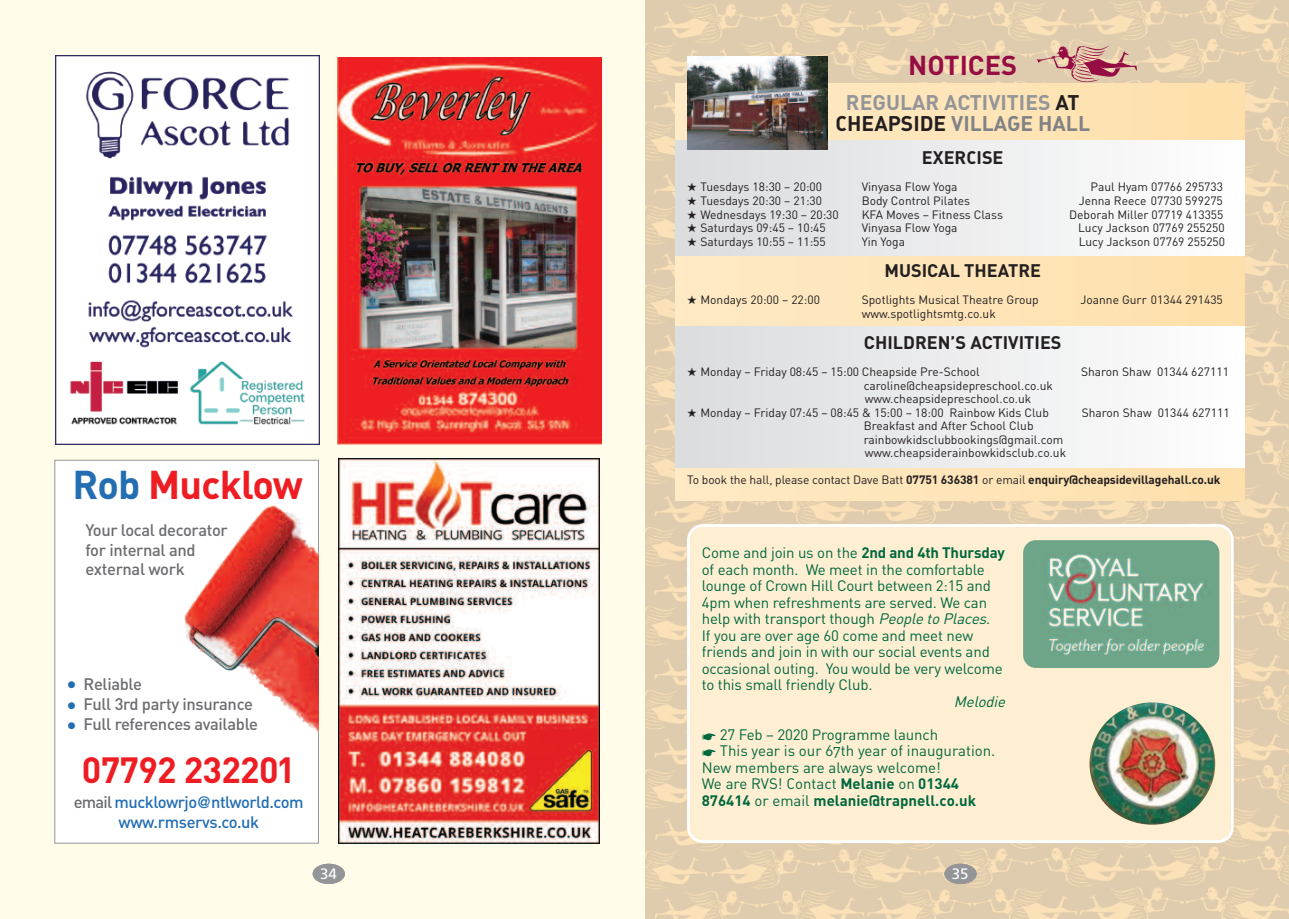
<style>
.page{position:relative;width:1289px;height:919px;background:#fff}
.page>*{position:absolute;margin:0;border:0;box-sizing:border-box;transform-origin:0 0}
.t1{font:700 39.75px "DIN";letter-spacing:-.02em;color:#ee1d23}
.t2{font:700 36px "DIN";letter-spacing:-.02em;color:#ee1d23}
.t3{font:700 27px "DIN";color:#950d43}
.t4{font:21px "DIN Bold Alternate";color:#808285}
.t5{font:700 21px "DIN";color:#939598}
.t6{font:700 18px "DIN";color:#231f20}
.t7{font:18px "DIN Bold Alternate";color:#231f20}
.t8{font:500 16.5px "DIN";letter-spacing:-.02em;color:#6c6d70}
.t9{font:500 16.5px/20.1px "DIN";letter-spacing:-.03em;color:#236eb2;text-align:center}
.t10{font:16.5px/19.8px "DIN Medium Alternate";letter-spacing:-.02em;color:#6c6d70}
.t11{font:15px/16.5px "DIN";letter-spacing:-.01em;color:#00673e}
.t12{font:15px/16.5px "DIN Regular Alternate";color:#00673e}
.t13{font:700 15px "DIN";color:#00673e}
.t14{font:italic 15px "DIN";color:#00673e}
.t15{font:15px "Frutiger";color:#fff}
.t16{font:12px/13.5px "DIN";color:#231f20}
.t17{font:700 12px "DIN";letter-spacing:-.01em;color:#231f20}
.s1{color:#236eb2}
.s2{font-family:"Ping Fang SC";font-weight:200;font-size:9px;color:#236eb2}
.s3{color:#6c6d70}
.s4{font-family:"Frutiger";font-weight:400}
.s5{font-family:"DIN Bold Alternate";font-weight:400;color:#231f20}
.s6{color:#231f20}
.s7{font-weight:400}
.s8{font-weight:700}
.s9{font-style:italic}
.s10{font-family:"DIN";font-weight:700}
.s11{font-family:"DIN Regular Alternate";font-weight:400}
</style>
<div class="page">
<div style="left:0;top:0;width:644px;height:918px;background:#fffdea"></div>
<img style="left:645px;top:0;width:643px;height:918px">
<div style="left:944px;top:863px;width:32px;height:20px;background:#939598;border-radius:50%"></div>
<div style="left:313px;top:863px;width:32px;height:20px;background:#939598;border-radius:50%"></div>
<div style="left:687px;top:524px;width:546px;height:319px;background:#feefd2"></div>
<div style="left:675px;top:84px;width:569px;height:416px;background:#fee4b8"></div>
<div style="left:675px;top:140px;width:569px;height:115px;background:linear-gradient(to right,#dbdcde,#fefefe)"></div>
<div style="left:675px;top:326px;width:569px;height:141px;background:linear-gradient(to right,#dbdcde,#fefefe)"></div>
<img style="left:687px;top:56px;width:140px;height:93px">
<img style="left:337px;top:57px;width:264px;height:388px">
<img style="left:338px;top:458px;width:261px;height:385px">
<div style="left:55px;top:460px;width:263px;height:382px;background:#fff"></div>
<div style="left:54px;top:460px;width:265px;height:383px;border:1px solid #939598"></div>
<img style="left:184px;top:503px;width:135px;height:250px">
<img style="left:55px;top:55px;width:264px;height:390px">
<img style="left:1023px;top:540px;width:196px;height:128px;border-radius:13px">
<img style="left:1089px;top:702px;width:126px;height:122px;border-radius:50%">
<svg style="left:1035px;top:19px;width:107px;height:65px;background:#e6d1af"></svg>
<h1 class="t1" style="left:72px;top:461px;width:232px"><span class="s1">Rob</span> Mucklow</h1>
<h3 class="t10" style="left:85px;top:520px;width:144px">Your local decorator for internal and external work</h3>
<h3 class="t8" style="left:67px;top:674px;width:76px"><span class="s2">●</span> Reliable</h3>
<h3 class="t8" style="left:67px;top:694px;width:187px"><span class="s2">●</span> Full 3rd party insurance</h3>
<h3 class="t8" style="left:67px;top:714px;width:192px"><span class="s2">●</span> Full references available</h3>
<h2 class="t2" style="left:82px;top:749px;width:215px">07792 232201</h2>
<h3 class="t9" style="left:74px;top:791px;width:231px"><span class="s3">email</span> mucklowrjo<span class="s4">@</span>ntlworld.com www.rmservs.co.uk</h3>
<h3 class="t3" style="left:908px;top:49px;width:110px">NOTICES</h3>
<h3 class="t5" style="left:846px;top:91px;width:235px">REGULAR ACTIVITIES <span class="s5">AT</span></h3>
<h3 class="t4" style="left:835px;top:112px;width:256px"><span class="s6">CHEAPSIDE</span> VILLAGE HALL</h3>
<h3 class="t7" style="left:922px;top:148px;width:83px">EXERCISE</h3>
<p class="t16" style="left:687px;top:180px;width:136px">★ Tuesdays 18:30 – 20:00</p>
<p class="t16" style="left:861px;top:180px;width:97px">Vinyasa Flow Yoga</p>
<p class="t16" style="left:1090px;top:180px;width:134px">Paul Hyam 07766 295733</p>
<p class="t16" style="left:687px;top:194px;width:136px">★ Tuesdays 20:30 – 21:30</p>
<p class="t16" style="left:861px;top:194px;width:110px">Body Control Pilates</p>
<p class="t16" style="left:1078px;top:194px;width:146px">Jenna Reece 07730 599275</p>
<p class="t16" style="left:687px;top:207px;width:153px">★ Wednesdays 19:30 – 20:30</p>
<p class="t16" style="left:861px;top:207px;width:143px">KFA Moves – Fitness Class</p>
<p class="t16" style="left:1069px;top:207px;width:156px">Deborah Miller 07719 413355</p>
<p class="t16" style="left:687px;top:221px;width:140px">★ Saturdays 09:45 – 10:45</p>
<p class="t16" style="left:861px;top:221px;width:97px">Vinyasa Flow Yoga</p>
<p class="t16" style="left:1078px;top:221px;width:148px">Lucy Jackson 07769 255250</p>
<p class="t16" style="left:687px;top:234px;width:140px">★ Saturdays 10:55 – 11:55</p>
<p class="t16" style="left:861px;top:234px;width:45px">Yin Yoga</p>
<p class="t16" style="left:1078px;top:234px;width:148px">Lucy Jackson 07769 255250</p>
<h3 class="t6" style="left:884px;top:260px;width:158px">MUSICAL THEATRE</h3>
<p class="t16" style="left:687px;top:293px;width:134px">★ Mondays 20:00 – 22:00</p>
<p class="t16" style="left:861px;top:293px;width:178px">Spotlights Musical Theatre Group</p>
<p class="t16" style="left:1080px;top:293px;width:144px">Joanne Gurr 01344 291435</p>
<p class="t16" style="left:861px;top:306px;width:136px">www.spotlightsmtg.co.uk</p>
<h3 class="t6" style="left:864px;top:332px;width:199px">CHILDREN’S ACTIVITIES</h3>
<p class="t16" style="left:687px;top:365px;width:294px">★ Monday – Friday 08:45 – 15:00 Cheapside Pre-School</p>
<p class="t16" style="left:1081px;top:365px;width:149px">Sharon Shaw 01344 627111</p>
<p class="t16" style="left:863px;top:378px;width:191px">caroline@cheapsidepreschool.co.uk www.cheapsidepreschool.co.uk</p>
<p class="t16" style="left:687px;top:405px;width:363px">★ Monday – Friday 07:45 – 08:45 &amp; 15:00 – 18:00 Rainbow Kids Club</p>
<p class="t16" style="left:1081px;top:405px;width:149px">Sharon Shaw 01344 627111</p>
<p class="t16" style="left:863px;top:419px;width:204px">Breakfast and After School Club rainbowkidsclubbookings@gmail.com www.cheapsiderainbowkidsclub.co.uk</p>
<p class="t17" style="left:687px;top:473px;width:535px"><span class="s7">To book the hall, please contact Dave Batt</span> 07751 636381 <span class="s7">or email</span> enquiry@cheapsidevillagehall.co.uk</p>
<p class="t11" style="left:701px;top:544px;width:305px">Come and join us on the <span class="s8">2nd and 4th Thursday </span>of each month. We meet in the comfortable lounge of Crown Hill Court between 2:15 and 4pm when refreshments are served. We can help with transport though <span class="s9">PeopletoPlaces</span>.<br>If you are over age 60 come and meet new friends and join in with our social events and occasional outing. You would be very welcome to this small friendly Club.</p>
<p class="t14" style="left:953px;top:692px;width:56px">Melodie</p>
<p class="t11" style="left:701px;top:726px;width:238px">☛ 27 Feb – 2020 Programme launch</p>
<p class="t12" style="left:701px;top:742px;width:295px">☛ This year is our 67th year of inauguration.<br>New members are always welcome!<br>We are RVS! Contact <span class="s10">Melanie</span> on <span class="s10">01344</span></p>
<p class="t13" style="left:701px;top:791px;width:276px">876414 <span class="s11">or email</span> melanie@trapnell.co.uk</p>
<p class="t15" style="left:320px;top:867px;width:18px">34</p>
<p class="t15" style="left:951px;top:867px;width:18px">35</p>
</div>
